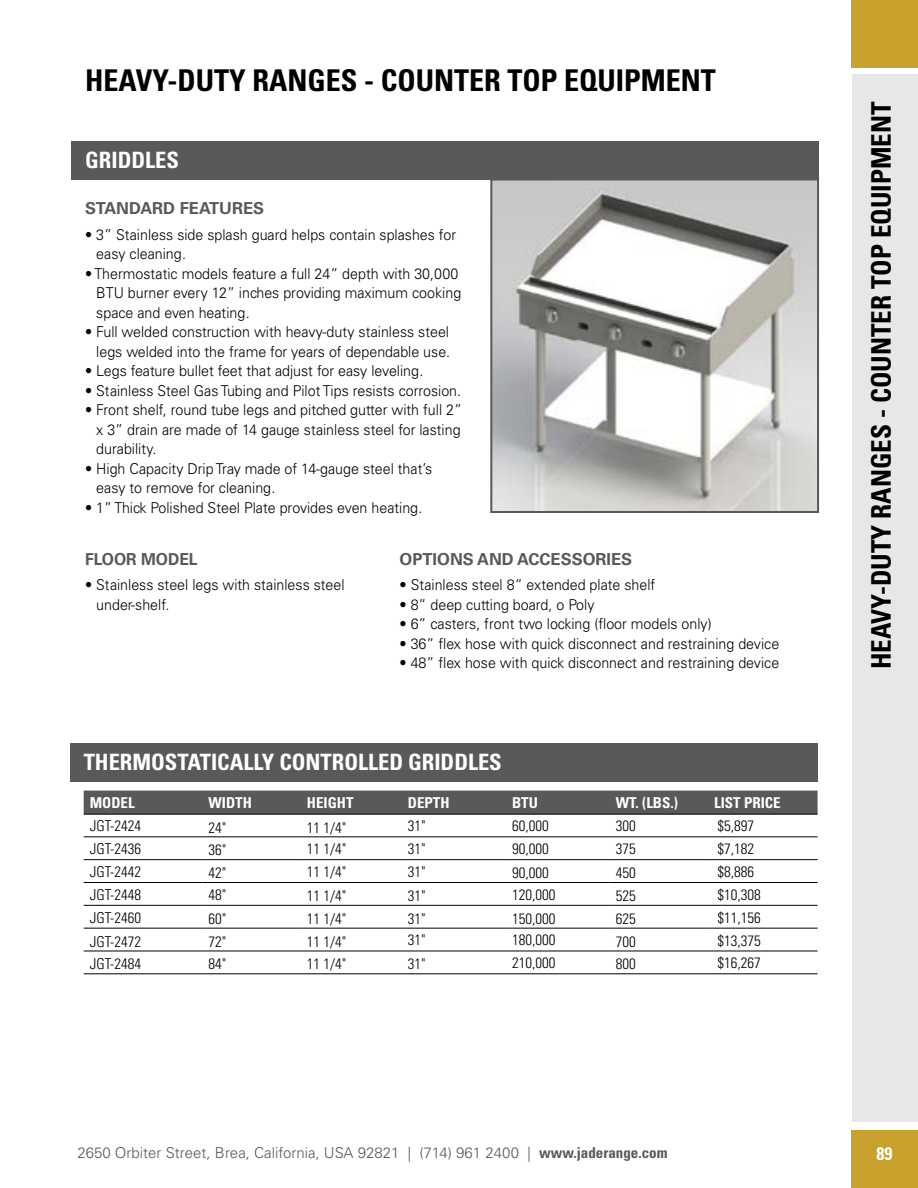
<style>
.page{position:relative;width:918px;height:1188px;background:#fff}
.page>*{position:absolute;margin:0;border:0;box-sizing:border-box;transform-origin:0 0}
.t1{font:700 condensed 30px "Univers";color:#000}
.t2{font:700 condensed 27px "Univers";color:#000}
.t3{font:700 condensed 22.5px "Univers";color:#fff}
.t4{font:700 condensed 18px "Univers";color:#fff}
.t5{font:700 16.5px "Univers";color:#58595b}
.t6{font:700 16.5px "Univers";color:#58595b;scale:.95 1}
.t7{font:300 15px/19.5px "Univers";color:#000;scale:.95 1}
.t8{font:300 condensed 15px "Univers";color:#000}
.t9{font:300 15px "Univers";color:#58595b}
.t10{font:700 condensed 15px "Univers";color:#fff}
.s1{font-weight:700;font-stretch:condensed}
</style>
<div class="page">
<div style="left:852px;top:75px;width:66px;height:1047px;background:#e6e7e8"></div>
<div style="left:851px;top:0;width:67px;height:68px;background:#c8a12d"></div>
<div style="left:851px;top:1130px;width:67px;height:58px;background:#c8a12d"></div>
<img style="left:493px;top:181px;width:323px;height:329px">
<div style="left:490px;top:178px;width:329px;height:335px;border:2px solid #58595b"></div>
<div style="left:72px;top:141px;width:747px;height:38px;background:#58595b"></div>
<div style="left:70px;top:743px;width:748px;height:39px;background:#58595b"></div>
<div style="left:84px;top:791px;width:734px;height:23px;background:#58595b"></div>
<hr style="left:84px;top:814px;width:119px;height:1px;background:#000">
<hr style="left:203px;top:814px;width:98px;height:1px;background:#000">
<hr style="left:301px;top:814px;width:101px;height:1px;background:#000">
<hr style="left:402px;top:814px;width:104px;height:1px;background:#000">
<hr style="left:506px;top:814px;width:104px;height:1px;background:#000">
<hr style="left:610px;top:814px;width:98px;height:1px;background:#000">
<hr style="left:708px;top:814px;width:110px;height:1px;background:#000">
<hr style="left:84px;top:837px;width:119px;height:1px;background:#000">
<hr style="left:203px;top:837px;width:98px;height:1px;background:#000">
<hr style="left:301px;top:837px;width:101px;height:1px;background:#000">
<hr style="left:402px;top:837px;width:104px;height:1px;background:#000">
<hr style="left:506px;top:837px;width:104px;height:1px;background:#000">
<hr style="left:610px;top:837px;width:98px;height:1px;background:#000">
<hr style="left:708px;top:837px;width:110px;height:1px;background:#000">
<hr style="left:84px;top:859px;width:119px;height:1px;background:#000">
<hr style="left:203px;top:859px;width:98px;height:1px;background:#000">
<hr style="left:301px;top:859px;width:101px;height:1px;background:#000">
<hr style="left:402px;top:859px;width:104px;height:1px;background:#000">
<hr style="left:506px;top:859px;width:104px;height:1px;background:#000">
<hr style="left:610px;top:859px;width:98px;height:1px;background:#000">
<hr style="left:708px;top:859px;width:110px;height:1px;background:#000">
<hr style="left:84px;top:882px;width:119px;height:1px;background:#000">
<hr style="left:203px;top:882px;width:98px;height:1px;background:#000">
<hr style="left:301px;top:882px;width:101px;height:1px;background:#000">
<hr style="left:402px;top:882px;width:104px;height:1px;background:#000">
<hr style="left:506px;top:882px;width:104px;height:1px;background:#000">
<hr style="left:610px;top:882px;width:98px;height:1px;background:#000">
<hr style="left:708px;top:882px;width:110px;height:1px;background:#000">
<hr style="left:84px;top:905px;width:119px;height:1px;background:#000">
<hr style="left:203px;top:905px;width:98px;height:1px;background:#000">
<hr style="left:301px;top:905px;width:101px;height:1px;background:#000">
<hr style="left:402px;top:905px;width:104px;height:1px;background:#000">
<hr style="left:506px;top:905px;width:104px;height:1px;background:#000">
<hr style="left:610px;top:905px;width:98px;height:1px;background:#000">
<hr style="left:708px;top:905px;width:110px;height:1px;background:#000">
<hr style="left:84px;top:928px;width:119px;height:1px;background:#000">
<hr style="left:203px;top:928px;width:98px;height:1px;background:#000">
<hr style="left:301px;top:928px;width:101px;height:1px;background:#000">
<hr style="left:402px;top:928px;width:104px;height:1px;background:#000">
<hr style="left:506px;top:928px;width:104px;height:1px;background:#000">
<hr style="left:610px;top:928px;width:98px;height:1px;background:#000">
<hr style="left:708px;top:928px;width:110px;height:1px;background:#000">
<hr style="left:84px;top:951px;width:119px;height:1px;background:#000">
<hr style="left:203px;top:951px;width:98px;height:1px;background:#000">
<hr style="left:301px;top:951px;width:101px;height:1px;background:#000">
<hr style="left:402px;top:951px;width:104px;height:1px;background:#000">
<hr style="left:506px;top:951px;width:104px;height:1px;background:#000">
<hr style="left:610px;top:951px;width:98px;height:1px;background:#000">
<hr style="left:708px;top:951px;width:110px;height:1px;background:#000">
<hr style="left:84px;top:974px;width:119px;height:1px;background:#000">
<hr style="left:203px;top:974px;width:98px;height:1px;background:#000">
<hr style="left:301px;top:974px;width:101px;height:1px;background:#000">
<hr style="left:402px;top:974px;width:104px;height:1px;background:#000">
<hr style="left:506px;top:974px;width:104px;height:1px;background:#000">
<hr style="left:610px;top:974px;width:98px;height:1px;background:#000">
<hr style="left:708px;top:974px;width:110px;height:1px;background:#000">
<h1 class="t1" style="left:85px;top:62px;width:632px">HEAVY-DUTY RANGES - COUNTER TOP EQUIPMENT</h1>
<h3 class="t3" style="left:85px;top:146px;width:95px">GRIDDLES</h3>
<p class="t5" style="left:85px;top:199px;width:180px">STANDARD FEATURES</p>
<p class="t7" style="left:96px;top:225px;width:380px;text-indent:-11px">• 3” Stainless side splash guard helps contain splashes for easy cleaning.</p>
<p class="t7" style="left:96px;top:264px;width:386px;text-indent:-11px">• Thermostatic models feature a full 24” depth with 30,000<br>BTU burner every 12” inches providing maximum cooking space and even heating.</p>
<p class="t7" style="left:85px;top:322px;width:386px;text-align:right">• Full welded construction with heavy-duty stainless steel legs welded into the frame for years of dependable use.</p>
<p class="t7" style="left:85px;top:361px;width:357px">• Legs feature bullet feet that adjust for easy leveling.</p>
<p class="t7" style="left:85px;top:381px;width:397px">• Stainless Steel Gas Tubing and Pilot Tips resists corrosion.</p>
<p class="t7" style="left:96px;top:400px;width:386px;text-align:justify;text-indent:-11px">• Front shelf, round tube legs and pitched gutter with full 2” x 3” drain are made of 14 gauge stainless steel for lasting durability.</p>
<p class="t7" style="left:96px;top:459px;width:355px;text-indent:-11px">• High Capacity Drip Tray made of 14-gauge steel that’s easy to remove for cleaning.</p>
<p class="t7" style="left:85px;top:498px;width:357px">• 1” Thick Polished Steel Plate provides even heating.</p>
<p class="t6" style="left:85px;top:549px;width:120px">FLOOR MODEL</p>
<p class="t7" style="left:96px;top:575px;width:263px;text-indent:-11px">• Stainless steel legs with stainless steel under-shelf.</p>
<p class="t5" style="left:400px;top:549px;width:234px">OPTIONS AND ACCESSORIES</p>
<p class="t7" style="left:400px;top:575px;width:271px">• Stainless steel 8” extended plate shelf</p>
<p class="t7" style="left:400px;top:595px;width:207px">• 8” deep cutting board, o Poly</p>
<p class="t7" style="left:400px;top:614px;width:330px">• 6” casters, front two locking (floor models only)</p>
<p class="t7" style="left:400px;top:634px;width:401px">• 36” flex hose with quick disconnect and restraining device</p>
<p class="t7" style="left:400px;top:653px;width:401px">• 48” flex hose with quick disconnect and restraining device</p>
<h3 class="t3" style="left:84px;top:748px;width:420px">THERMOSTATICALLY CONTROLLED GRIDDLES</h3>
<p class="t10" style="left:90px;top:794px;width:46px">MODEL</p>
<p class="t10" style="left:209px;top:794px;width:45px">WIDTH</p>
<p class="t10" style="left:307px;top:794px;width:48px">HEIGHT</p>
<p class="t10" style="left:408px;top:794px;width:43px">DEPTH</p>
<p class="t10" style="left:512px;top:794px;width:27px">BTU</p>
<p class="t10" style="left:616px;top:794px;width:64px">WT. (LBS.)</p>
<p class="t10" style="left:714px;top:794px;width:68px">LIST PRICE</p>
<p class="t8" style="left:90px;top:817px;width:53px">JGT-2424</p>
<p class="t8" style="left:209px;top:818px;width:19px">24"</p>
<p class="t8" style="left:307px;top:818px;width:41px">11 1/4"</p>
<p class="t8" style="left:408px;top:817px;width:19px">31"</p>
<p class="t8" style="left:512px;top:817px;width:38px">60,000</p>
<p class="t8" style="left:616px;top:817px;width:21px">300</p>
<p class="t8" style="left:717px;top:817px;width:38px">$5,897</p>
<p class="t8" style="left:90px;top:840px;width:53px">JGT-2436</p>
<p class="t8" style="left:209px;top:841px;width:19px">36"</p>
<p class="t8" style="left:307px;top:840px;width:41px">11 1/4"</p>
<p class="t8" style="left:408px;top:840px;width:19px">31"</p>
<p class="t8" style="left:512px;top:840px;width:38px">90,000</p>
<p class="t8" style="left:616px;top:840px;width:21px">375</p>
<p class="t8" style="left:717px;top:840px;width:38px">$7,182</p>
<p class="t8" style="left:90px;top:863px;width:53px">JGT-2442</p>
<p class="t8" style="left:209px;top:864px;width:19px">42"</p>
<p class="t8" style="left:307px;top:863px;width:41px">11 1/4"</p>
<p class="t8" style="left:408px;top:863px;width:19px">31"</p>
<p class="t8" style="left:512px;top:864px;width:38px">90,000</p>
<p class="t8" style="left:616px;top:864px;width:21px">450</p>
<p class="t8" style="left:717px;top:863px;width:38px">$8,886</p>
<p class="t8" style="left:90px;top:885px;width:53px">JGT-2448</p>
<p class="t8" style="left:209px;top:885px;width:19px">48"</p>
<p class="t8" style="left:307px;top:887px;width:41px">11 1/4"</p>
<p class="t8" style="left:408px;top:887px;width:19px">31"</p>
<p class="t8" style="left:512px;top:885px;width:45px">120,000</p>
<p class="t8" style="left:616px;top:887px;width:21px">525</p>
<p class="t8" style="left:717px;top:886px;width:45px">$10,308</p>
<p class="t8" style="left:90px;top:908px;width:53px">JGT-2460</p>
<p class="t8" style="left:209px;top:909px;width:19px">60"</p>
<p class="t8" style="left:307px;top:909px;width:41px">11 1/4"</p>
<p class="t8" style="left:408px;top:909px;width:19px">31"</p>
<p class="t8" style="left:512px;top:909px;width:45px">150,000</p>
<p class="t8" style="left:616px;top:909px;width:21px">625</p>
<p class="t8" style="left:717px;top:908px;width:45px">$11,156</p>
<p class="t8" style="left:90px;top:932px;width:53px">JGT-2472</p>
<p class="t8" style="left:209px;top:932px;width:19px">72"</p>
<p class="t8" style="left:307px;top:932px;width:41px">11 1/4"</p>
<p class="t8" style="left:408px;top:931px;width:19px">31"</p>
<p class="t8" style="left:512px;top:931px;width:45px">180,000</p>
<p class="t8" style="left:616px;top:932px;width:21px">700</p>
<p class="t8" style="left:717px;top:931px;width:45px">$13,375</p>
<p class="t8" style="left:90px;top:955px;width:53px">JGT-2484</p>
<p class="t8" style="left:209px;top:955px;width:19px">84"</p>
<p class="t8" style="left:307px;top:955px;width:41px">11 1/4"</p>
<p class="t8" style="left:408px;top:955px;width:19px">31"</p>
<p class="t8" style="left:512px;top:954px;width:45px">210,000</p>
<p class="t8" style="left:616px;top:955px;width:21px">800</p>
<p class="t8" style="left:717px;top:954px;width:45px">$16,267</p>
<h2 class="t2" style="left:865px;top:669px;width:569px;rotate:-90deg">HEAVY-DUTY RANGES - COUNTER TOP EQUIPMENT</h2>
<p class="t9" style="left:77px;top:1144px;width:592px">2650 Orbiter Street, Brea, California, USA 92821 | (714) 961 2400 | <span class="s1">www.jaderange.com</span></p>
<p class="t4" style="left:877px;top:1142px;width:17px">89</p>
</div>
